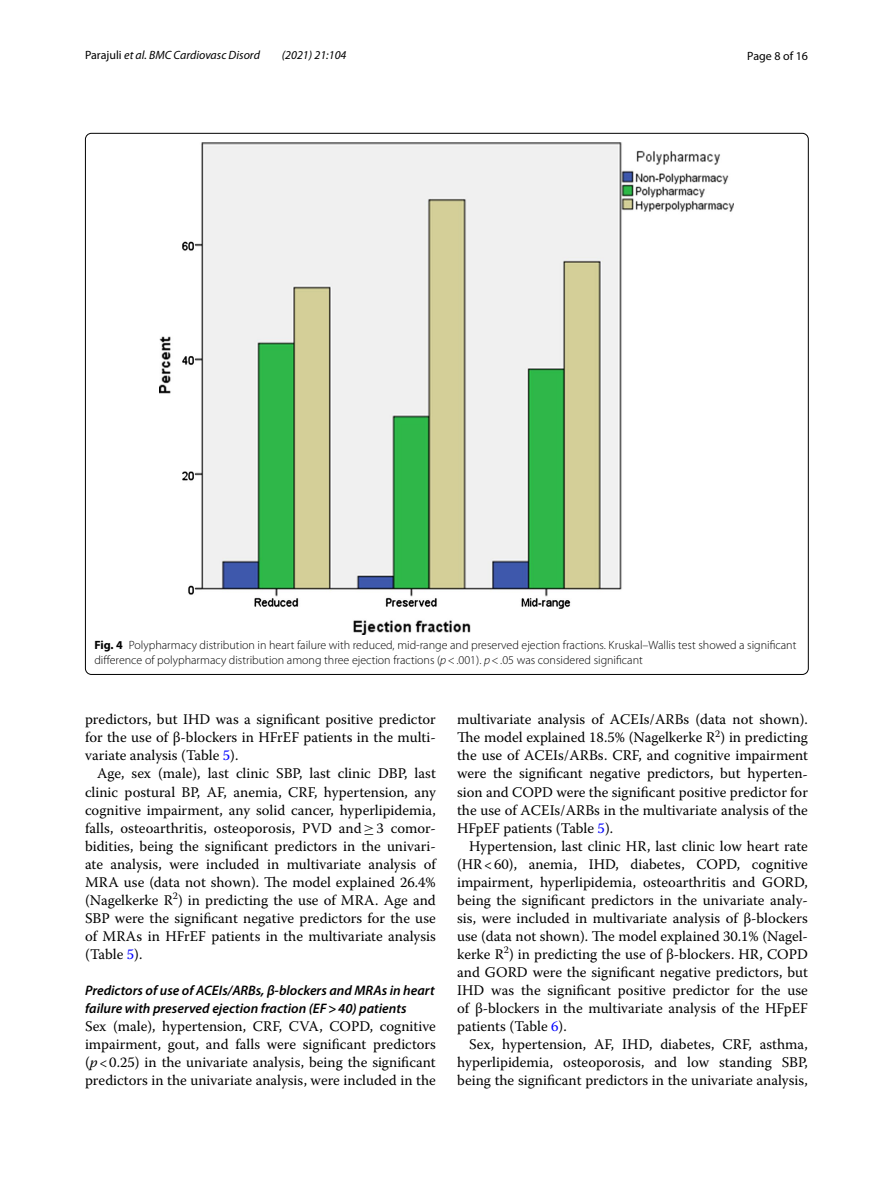
<style>
.page{position:relative;width:893px;height:1187px;background:#fff}
.page>*{position:absolute;margin:0;border:0;box-sizing:border-box;transform-origin:0 0}
.t1{font:14.7px/18px "Warnock Pro";color:#000;text-align:justify}
.t2{font:italic 600 13.8px/18px "Myriad Pro";color:#000}
.t3{font:300 12px/15px "Myriad Pro";color:#000}
.t4{font:italic 12px "Myriad Pro";color:#000}
.t5{font:12px "Myriad Pro";color:#000}
.s1{font-style:normal}
.s2{font-weight:700}
.s3{font-style:italic}
.s4{color:#00f}
.s5{font-family:"MTSY"}
</style>
<div class="page">
<img style="left:160px;top:142px;width:574px;height:492px">
<p class="t4" style="left:85px;top:48px;width:176px"><span class="s1">Parajuli</span> et al. BMC Cardiovasc Disord</p>
<p class="t4" style="left:282px;top:48px;width:66px">(2021) 21:104</p>
<p class="t5" style="left:747px;top:48px;width:62px">Page 8 of 16</p>
<p class="t3" style="left:94px;top:638px;width:703px"><span class="s2">Fig. 4</span> Polypharmacy distribution in heart failure with reduced, mid-range and preserved ejection fractions. Kruskal–Wallis test showed a significant difference of polypharmacy distribution among three ejection fractions (<span class="s3">p</span>&lt;.001). <span class="s3">p</span>&lt;.05 was considered significant</p>
<p class="t1" style="left:85px;top:710px;width:352px">predictors, but IHD was a significant positive predictor for the use of β-blockers in HFrEF patients in the multi&shy;variate analysis (Table <span class="s4">5</span>).</p>
<p class="t1" style="left:85px;top:764px;width:352px;text-indent:12px">Age, sex (male), last clinic SBP, last clinic DBP, last clinic postural BP, AF, anemia, CRF, hypertension, any cognitive impairment, any solid cancer, hyperlipidemia, falls, osteoarthritis, osteoporosis, PVD and<span class="s5">≥</span>3 comor&shy;bidities, being the significant predictors in the univari&shy;ate analysis, were included in multivariate analysis of MRA use (data not shown). The model explained 26.4% (Nagelkerke R<sup>2</sup>) in predicting the use of MRA. Age and SBP were the significant negative predictors for the use of MRAs in HFrEF patients in the multivariate analysis (Table <span class="s4">5</span>).</p>
<p class="t2" style="left:85px;top:980px;width:351px">Predictors of use of ACEIs/ARBs, β‑blockers and MRAs in heart failure with preserved ejection fraction (EF&gt;40) patients</p>
<p class="t1" style="left:85px;top:1016px;width:352px">Sex (male), hypertension, CRF, CVA, COPD, cognitive impairment, gout, and falls were significant predictors (<span class="s3">p</span>&lt;0.25) in the univariate analysis, being the significant predictors in the univariate analysis, were included in the</p>
<p class="t1" style="left:457px;top:710px;width:352px">multivariate analysis of ACEIs/ARBs (data not shown).<br>The model explained 18.5% (Nagelkerke R<sup>2</sup>) in predicting the use of ACEIs/ARBs. CRF, and cognitive impairment were the significant negative predictors, but hyperten&shy;sion and COPD were the significant positive predictor for the use of ACEIs/ARBs in the multivariate analysis of the HFpEF patients (Table <span class="s4">5</span>).</p>
<p class="t1" style="left:457px;top:836px;width:352px;text-indent:12px">Hypertension, last clinic HR, last clinic low heart rate (HR&lt;60), anemia, IHD, diabetes, COPD, cognitive impairment, hyperlipidemia, osteoarthritis and GORD, being the significant predictors in the univariate analy&shy;sis, were included in multivariate analysis of β-blockers use (data not shown). The model explained 30.1% (Nagel&shy;kerke R<sup>2</sup>) in predicting the use of β-blockers. HR, COPD and GORD were the significant negative predictors, but IHD was the significant positive predictor for the use of β-blockers in the multivariate analysis of the HFpEF patients (Table <span class="s4">6</span>).</p>
<p class="t1" style="left:457px;top:1034px;width:352px;text-indent:12px">Sex, hypertension, AF, IHD, diabetes, CRF, asthma, hyperlipidemia, osteoporosis, and low standing SBP, being the significant predictors in the univariate analysis,</p>
</div>
